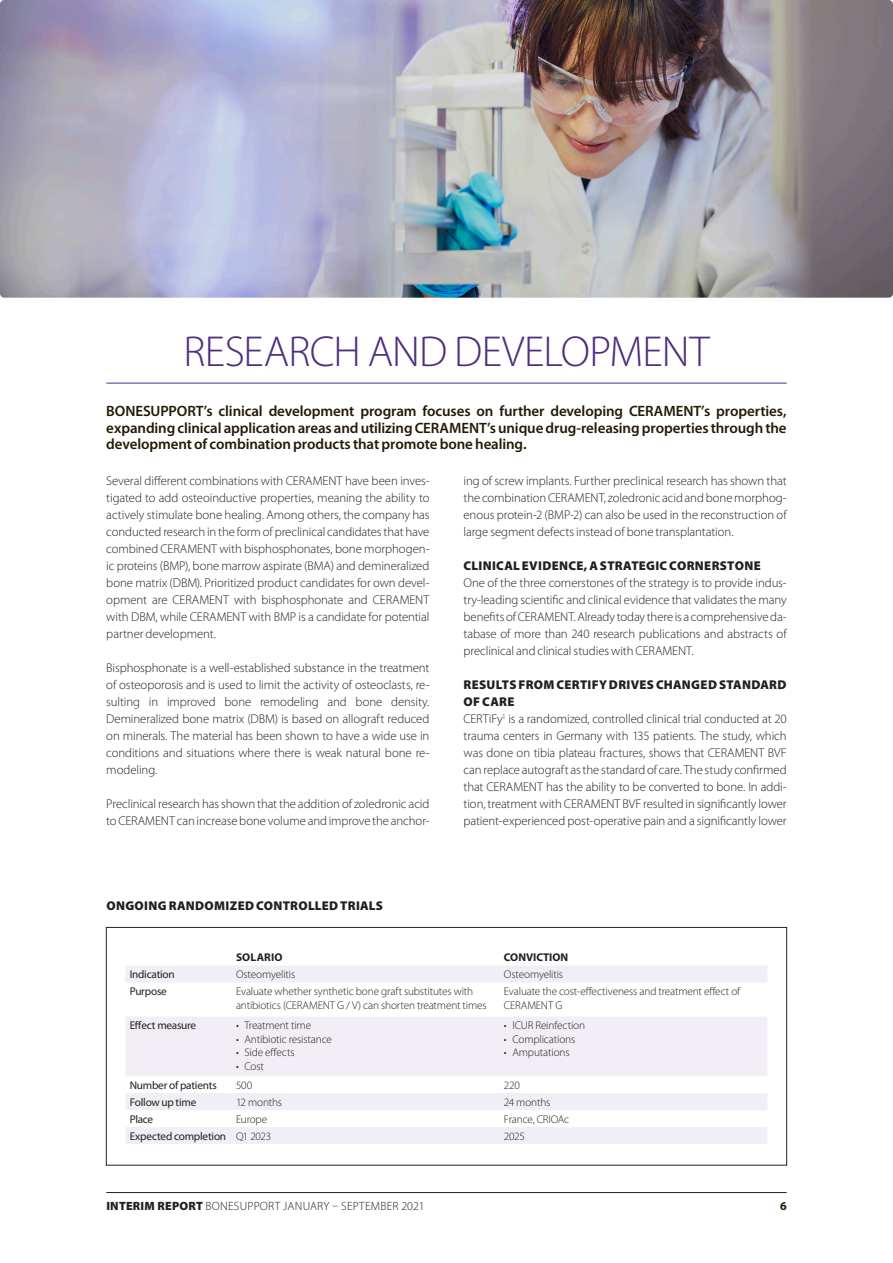
<style>
.page{position:relative;width:893px;height:1263px;background:#fff}
.page>*{position:absolute;margin:0;border:0;box-sizing:border-box;transform-origin:0 0}
.Rubrik_1{font:300 43.5px "Myriad Pro";letter-spacing:-.015em;color:#4f2d7f}
.Ingress{font:600 15px/16.5px "Myriad Pro";letter-spacing:-.01em;color:#251a05;text-align:justify}
.t1{font:300 12.75px/17px "Myriad Pro";letter-spacing:-.005em;color:#231f20;text-align:justify}
.Underrubrik_1_-_ny{font:900 12.75px/17px "Myriad Pro";letter-spacing:.025em;color:#231f20}
.t2{font:300 12px "Myriad Pro";letter-spacing:.02em;color:#231f20}
.t3{font:700 12px "Myriad Pro";color:#251a05}
.Tabell_-_sida_6{font:300 11.25px/13.5px "Myriad Pro";letter-spacing:-.015em;color:#231f20}
.Sida_6_-_indikation{font:11.25px "Myriad Pro";letter-spacing:-.02em;color:#231f20}
.Tabell_-_sida_6-2{font:700 11.25px "Myriad Pro";color:#231f20}
.Tabell_-_sida_6-3{font:700 11.25px "Myriad Pro";letter-spacing:.02em;color:#231f20}
.s1{font-weight:900}
</style>
<div class="page">
<hr style="left:106px;top:1192px;width:681px;height:1px;background:#231f20">
<hr style="left:106px;top:383px;width:681px;height:1px;background:#4f2d7f">
<img style="left:0;top:0;width:893px;height:298px">
<svg style="left:126px;top:966px;width:641px;height:178px;fill:#f1eff5"></svg>
<div style="left:106px;top:927px;width:681px;height:238px;border:1px solid #231f20"></div>
<p class="Rubrik_1" style="left:183px;top:325px;width:528px">RESEARCH AND DEVELOPMENT</p>
<p class="Ingress" style="left:106px;top:403px;width:682px">BONESUPPORT’s clinical development program focuses on further developing CERAMENT’s properties, expanding clinical application areas and utilizing CERAMENT’s unique drug-releasing properties through the development of combination products that promote bone healing.</p>
<p class="t1" style="left:106px;top:472px;width:325px">Several different combinations with CERAMENT have been inves&shy;tigated to add osteoinductive properties, meaning the ability to actively stimulate bone healing. Among others, the company has conducted research in the form of preclinical candidates that have combined CERAMENT with bisphosphonates, bone morphogen&shy;ic proteins (BMP), bone marrow aspirate (BMA) and demineralized bone matrix (DBM). Prioritized product candidates for own devel&shy;opment are CERAMENT with bisphosphonate and CERAMENT with DBM, while CERAMENT with BMP is a candidate for potential partner development.</p>
<p class="t1" style="left:106px;top:659px;width:325px">Bisphosphonate is a well-established substance in the treatment of osteoporosis and is used to limit the activity of osteoclasts, re&shy;sulting in improved bone remodeling and bone density.<br>Demineralized bone matrix (DBM) is based on allograft reduced on minerals. The material has been shown to have a wide use in conditions and situations where there is weak natural bone re&shy;modeling.</p>
<p class="t1" style="left:106px;top:795px;width:325px">Preclinical research has shown that the addition of zoledronic acid to CERAMENT can increase bone volume and improve the anchor-</p>
<p class="t1" style="left:463px;top:472px;width:325px">ing of screw implants. Further preclinical research has shown that the combination CERAMENT, zoledronic acid and bone morphog&shy;enous protein-2 (BMP-2) can also be used in the reconstruction of large segment defects instead of bone transplantation.</p>
<p class="Underrubrik_1_-_ny" style="left:464px;top:556px;width:299px">CLINICAL EVIDENCE, A STRATEGIC CORNERSTONE</p>
<p class="t1" style="left:463px;top:574px;width:325px">One of the three cornerstones of the strategy is to provide indus&shy;try-leading scientific and clinical evidence that validates the many benefits of CERAMENT. Already today there is a comprehensive da&shy;tabase of more than 240 research publications and abstracts of preclinical and clinical studies with CERAMENT.</p>
<p class="Underrubrik_1_-_ny" style="left:464px;top:676px;width:324px">RESULTS FROM CERTIFY DRIVES CHANGED STANDARD<br>OF CARE</p>
<p class="t1" style="left:463px;top:710px;width:325px">CERTiFy<sup>1</sup> is a randomized, controlled clinical trial conducted at 20 trauma centers in Germany with 135 patients. The study, which was done on tibia plateau fractures, shows that CERAMENT BVF can replace autograft as the standard of care. The study confirmed that CERAMENT has the ability to be converted to bone. In addi&shy;tion, treatment with CERAMENT BVF resulted in significantly lower patient-experienced post-operative pain and a significantly lower</p>
<p class="Underrubrik_1_-_ny" style="left:106px;top:897px;width:278px">ONGOING RANDOMIZED CONTROLLED TRIALS</p>
<p class="Tabell_-_sida_6-3" style="left:236px;top:950px;width:48px">SOLARIO</p>
<p class="Tabell_-_sida_6-2" style="left:504px;top:950px;width:66px">CONVICTION</p>
<p class="Sida_6_-_indikation" style="left:130px;top:967px;width:47px">Indication</p>
<p class="Tabell_-_sida_6" style="left:236px;top:967px;width:61px">Osteomyelitis</p>
<p class="Tabell_-_sida_6" style="left:504px;top:967px;width:61px">Osteomyelitis</p>
<p class="Sida_6_-_indikation" style="left:130px;top:984px;width:39px">Purpose</p>
<p class="Tabell_-_sida_6" style="left:236px;top:984px;width:252px">Evaluate whether synthetic bone graft substitutes with antibiotics (CERAMENT G / V) can shorten treatment times</p>
<p class="Tabell_-_sida_6" style="left:504px;top:984px;width:238px">Evaluate the cost-effectiveness and treatment effect of<br>CERAMENT G</p>
<p class="Sida_6_-_indikation" style="left:130px;top:1018px;width:68px">Effect measure</p>
<p class="Tabell_-_sida_6" style="left:236px;top:1018px;width:77px">• Treatment time</p>
<p class="Tabell_-_sida_6" style="left:236px;top:1032px;width:97px">• Antibiotic resistance</p>
<p class="Tabell_-_sida_6" style="left:236px;top:1045px;width:60px">• Side effects</p>
<p class="Tabell_-_sida_6" style="left:236px;top:1059px;width:30px">• Cost</p>
<p class="Tabell_-_sida_6" style="left:504px;top:1018px;width:83px">• ICUR Reinfection</p>
<p class="Tabell_-_sida_6" style="left:504px;top:1032px;width:73px">• Complications</p>
<p class="Tabell_-_sida_6" style="left:504px;top:1045px;width:67px">• Amputations</p>
<p class="Sida_6_-_indikation" style="left:130px;top:1078px;width:89px">Number of patients</p>
<p class="Tabell_-_sida_6" style="left:236px;top:1078px;width:18px">500</p>
<p class="Tabell_-_sida_6" style="left:504px;top:1078px;width:18px">220</p>
<p class="Sida_6_-_indikation" style="left:130px;top:1095px;width:68px">Follow up time</p>
<p class="Tabell_-_sida_6" style="left:236px;top:1095px;width:48px">12 months</p>
<p class="Tabell_-_sida_6" style="left:504px;top:1095px;width:48px">24 months</p>
<p class="Sida_6_-_indikation" style="left:130px;top:1112px;width:25px">Place</p>
<p class="Tabell_-_sida_6" style="left:236px;top:1112px;width:33px">Europe</p>
<p class="Tabell_-_sida_6" style="left:504px;top:1112px;width:67px">France, CRIOAc</p>
<p class="Sida_6_-_indikation" style="left:130px;top:1129px;width:98px">Expected completion</p>
<p class="Tabell_-_sida_6" style="left:236px;top:1129px;width:37px">Q1 2023</p>
<p class="Tabell_-_sida_6" style="left:504px;top:1129px;width:23px">2025</p>
<p class="t2" style="left:106px;top:1198px;width:320px"><span class="s1">INTERIM REPORT</span> BONESUPPORT JANUARY – SEPTEMBER 2021</p>
<p class="t3" style="left:780px;top:1198px;width:8px">6</p>
</div>
